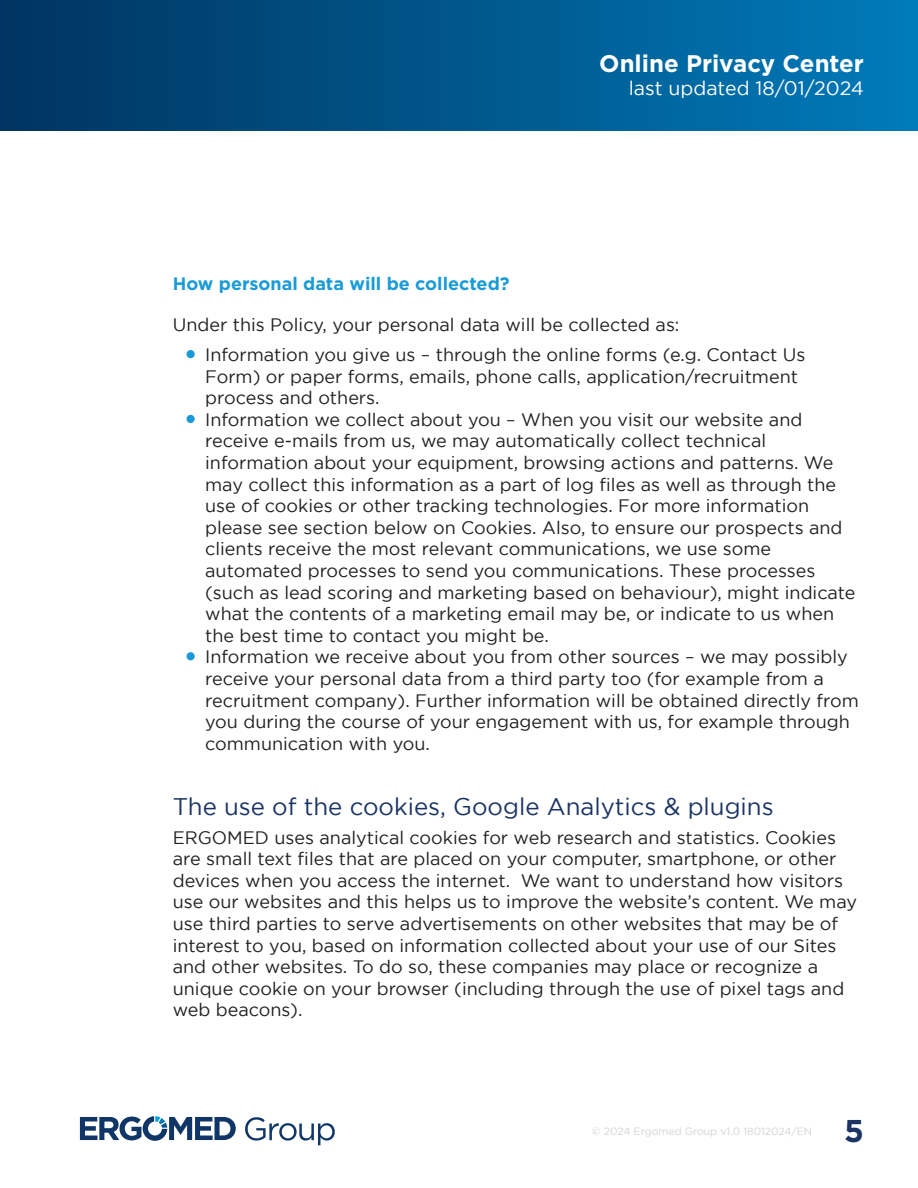
<style>
.page{position:relative;width:918px;height:1188px;background:#fff}
.page>*{position:absolute;margin:0;border:0;box-sizing:border-box;transform-origin:0 0}
.t1{font:700 31.5px "Gotham";color:#1b3463}
.t2{font:24px "Gotham";color:#1b3463}
.t3{font:700 24px "Gotham";color:#fff}
.t4{font:19.5px "Gotham";color:#fff}
.t5{font:18px/21.6px "Gotham";color:#231f20}
.t6{font:700 18px "Gotham";color:#199bd8}
.t7{font:10.5px "Gotham";color:#d4d3d2}
</style>
<div class="page">
<div style="left:0;top:0;width:918px;height:130px;background:linear-gradient(to right,#003360,#007ab9)"></div>
<div style="left:187px;top:350px;width:8px;height:8px;background:#1b9ad7;border-radius:50%"></div>
<div style="left:187px;top:415px;width:8px;height:8px;background:#1b9ad7;border-radius:50%"></div>
<div style="left:187px;top:652px;width:8px;height:8px;background:#1b9ad7;border-radius:50%"></div>
<svg style="left:80px;top:1116px;width:156px;height:25px"></svg>
<svg style="left:245px;top:1117px;width:90px;height:28px"></svg>
<p class="t6" style="left:173px;top:273px;width:338px">How personal data will be collected?</p>
<p class="t3" style="left:599px;top:49px;width:266px">Online Privacy Center</p>
<p class="t4" style="left:629px;top:77px;width:237px">last updated 18/01/2024</p>
<p class="t5" style="left:173px;top:313px;width:508px">Under this Policy, your personal data will be collected as:</p>
<p class="t5" style="left:205px;top:343px;width:602px">Information you give us – through the online forms (e.g. Contact Us<br>Form) or paper forms, emails, phone calls, application/recruitment</p>
<p class="t5" style="left:205px;top:387px;width:176px">process and others.</p>
<p class="t5" style="left:205px;top:408px;width:599px">Information we collect about you – When you visit our website and</p>
<p class="t5" style="left:205px;top:430px;width:563px">receive e-mails from us, we may automatically collect technical</p>
<p class="t5" style="left:205px;top:451px;width:639px">information about your equipment, browsing actions and patterns. We may collect this information as a part of log files as well as through the use of cookies or other tracking technologies. For more information please see section below on Cookies. Also, to ensure our prospects and clients receive the most relevant communications, we use some</p>
<p class="t5" style="left:205px;top:559px;width:652px">automated processes to send you communications. These processes (such as lead scoring and marketing based on behaviour), might indicate what the contents of a marketing email may be, or indicate to us when the best time to contact you might be.</p>
<p class="t5" style="left:205px;top:646px;width:655px">Information we receive about you from other sources – we may possibly receive your personal data from a third party too (for example from a recruitment company). Further information will be obtained directly from you during the course of your engagement with us, for example through communication with you.</p>
<p class="t2" style="left:173px;top:793px;width:602px">The use of the cookies, Google Analytics &amp; plugins</p>
<p class="t5" style="left:173px;top:826px;width:686px">ERGOMED uses analytical cookies for web research and statistics. Cookies are small text files that are placed on your computer, smartphone, or other devices when you access the internet. We want to understand how visitors use our websites and this helps us to improve the website’s content. We may use third parties to serve advertisements on other websites that may be of interest to you, based on information collected about your use of our Sites and other websites. To do so, these companies may place or recognize a unique cookie on your browser (including through the use of pixel tags and web beacons).</p>
<p class="t7" style="left:592px;top:1126px;width:222px">© 2024 Ergomed Group v1.0 18012024/EN</p>
<p class="t1" style="left:844px;top:1113px;width:21px">5</p>
</div>
